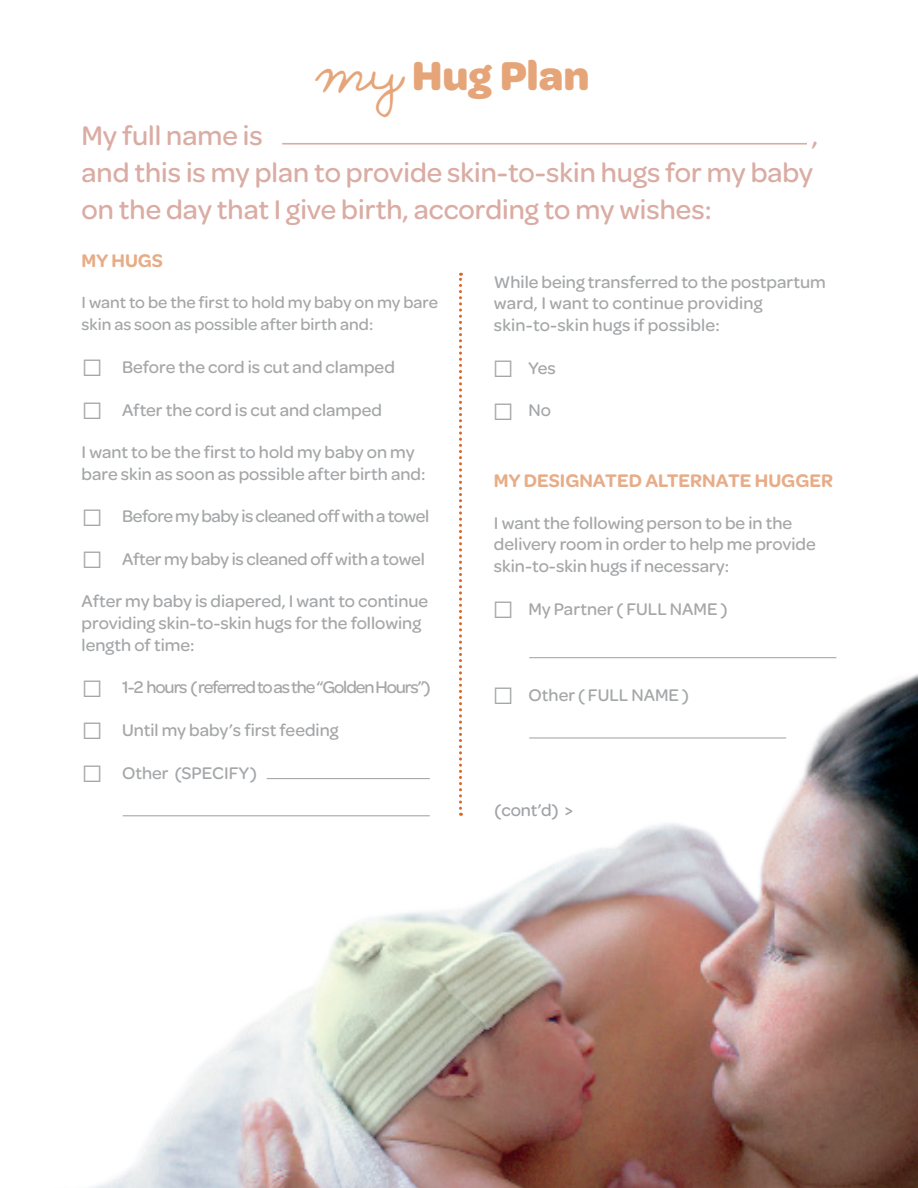
<style>
.page{position:relative;width:918px;height:1188px;background:#fff}
.page>*{position:absolute;margin:0;border:0;box-sizing:border-box;transform-origin:0 0}
.t1{font:700 43.05px "Omnes Huggies";color:#e6a579}
.t2{font:500 28.65px/37.5px "Omnes Huggies";color:#daaca3}
.t3{font:600 19.5px "Omnes Huggies";color:#dc8249}
.t4{font:500 18px/21.6px "Omnes Huggies";color:#76787b}
.t5{font:500 18px "Omnes Huggies";letter-spacing:-.06em;color:#76787b}
.t6{font:500 18px "Omnes Huggies";letter-spacing:-.025em;color:#76787b}
.t7{font:500 18px "Omnes Huggies";color:#a1a3a6}
.t8{font:500 17.25px/21.6px "Omnes Huggies";color:#76787b}
.s1{font-family:"The Only Exception";font-weight:400;font-size:48.75px}
.s2{font-family:"Arial";font-weight:400;font-size:35.7px}
</style>
<div class="page">
<img style="left:91px;top:657px;width:827px;height:531px">
<hr style="left:282px;top:143px;width:525px;height:2px;background:#daaca3">
<svg style="left:459px;top:273px;width:3px;height:543px"></svg>
<hr style="left:529px;top:737px;width:257px;height:2px;background:#a8a9ad">
<hr style="left:529px;top:657px;width:307px;height:1px;background:#a8a9ad">
<hr style="left:267px;top:778px;width:163px;height:1px;background:#a8a9ad">
<hr style="left:123px;top:815px;width:307px;height:1px;background:#a8a9ad">
<h1 class="t1" style="left:315px;top:44px;width:276px"><span class="s1">my</span> Hug Plan</h1>
<h2 class="t2" style="left:82px;top:115px;width:183px">My full name is</h2>
<h2 class="t2" style="left:82px;top:115px;width:738px;text-indent:730px">, and this is my plan to provide skin-to-skin hugs for my baby on the day that I give birth, according to my wishes:</h2>
<p class="t3" style="left:82px;top:247px;width:83px">MY HUGS</p>
<p class="t8" style="left:82px;top:291px;width:358px">I want to be the first to hold my baby on my bare skin as soon as possible after birth and:</p>
<p class="t4" style="left:82px;top:355px;width:315px"><span class="s2">□</span> Before the cord is cut and clamped</p>
<p class="t4" style="left:82px;top:398px;width:302px"><span class="s2">□</span> After the cord is cut and clamped</p>
<p class="t4" style="left:82px;top:440px;width:345px">I want to be the first to hold my baby on my bare skin as soon as possible after birth and:</p>
<p class="t6" style="left:82px;top:504px;width:349px"><span class="s2">□</span> Before my baby is cleaned off with a towel</p>
<p class="t4" style="left:82px;top:547px;width:345px"><span class="s2">□</span> After my baby is cleaned off with a towel</p>
<p class="t4" style="left:82px;top:590px;width:348px">After my baby is diapered, I want to continue providing skin-to-skin hugs for the following length of time:</p>
<p class="t5" style="left:82px;top:675px;width:350px"><span class="s2">□</span> 1-2 hours ( referred to as the “Golden Hours”)</p>
<p class="t4" style="left:82px;top:718px;width:259px"><span class="s2">□</span> Until my baby’s first feeding</p>
<p class="t4" style="left:82px;top:761px;width:177px"><span class="s2">□</span> Other (SPECIFY)</p>
<p class="t4" style="left:494px;top:270px;width:333px">While being transferred to the postpartum ward, I want to continue providing skin‑to‑skin hugs if possible:</p>
<p class="t4" style="left:492px;top:356px;width:65px"><span class="s2">□</span> Yes</p>
<p class="t4" style="left:492px;top:399px;width:60px"><span class="s2">□</span> No</p>
<p class="t3" style="left:494px;top:466px;width:341px">MY DESIGNATED ALTERNATE HUGGER</p>
<p class="t4" style="left:494px;top:511px;width:323px">I want the following person to be in the delivery room in order to help me provide skin-to-skin hugs if necessary:</p>
<p class="t4" style="left:492px;top:597px;width:237px"><span class="s2">□</span> My Partner ( FULL NAME )</p>
<p class="t4" style="left:492px;top:683px;width:198px"><span class="s2">□</span> Other ( FULL NAME )</p>
<p class="t7" style="left:495px;top:797px;width:80px">(cont’d) &gt;</p>
</div>
